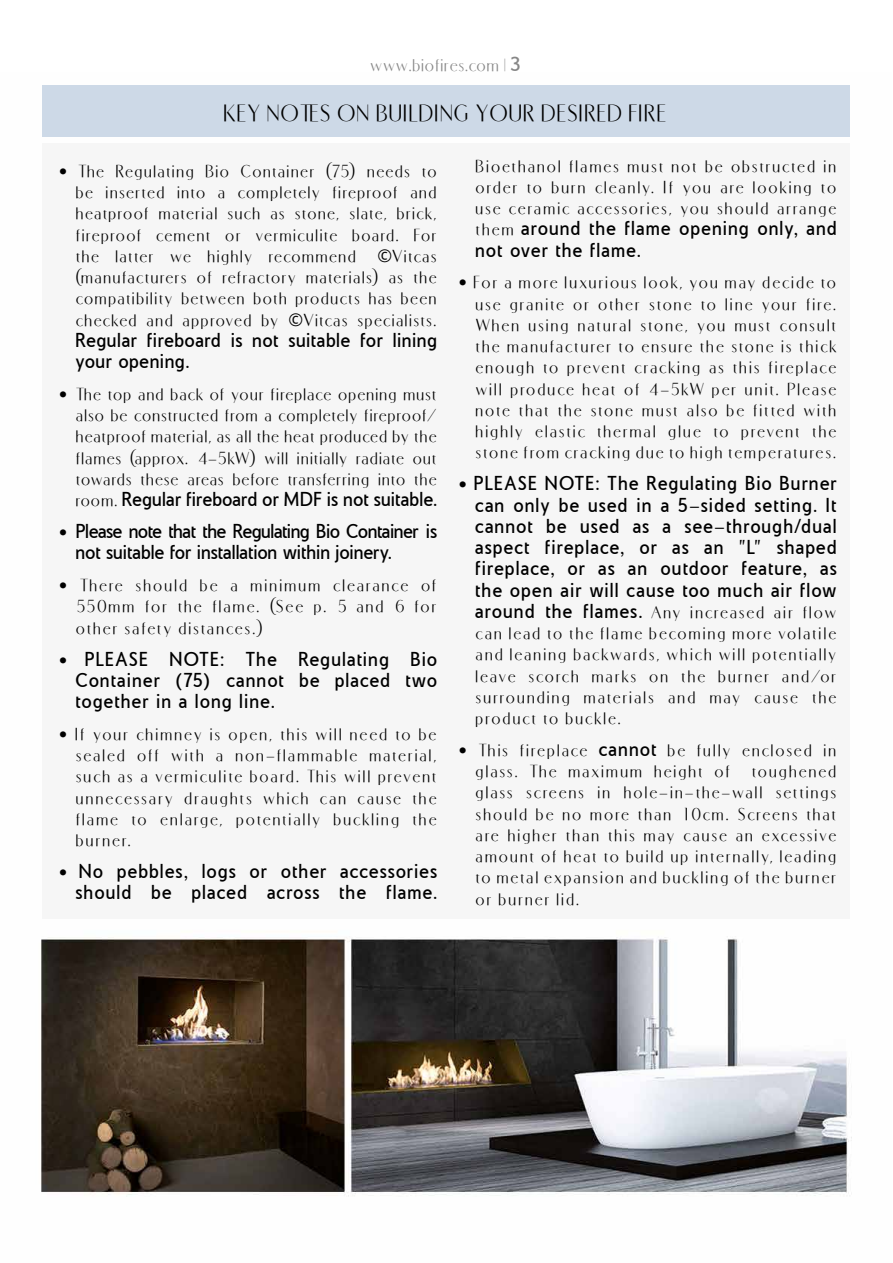
<style>
.page{position:relative;width:893px;height:1263px;background:#fff}
.page>*{position:absolute;margin:0;border:0;box-sizing:border-box;transform-origin:0 0}
.t1{font:24px "COM4 t Fine";color:#000}
.t2{font:18px "COM4 t Fine";color:#878787}
.t3{font:17.7px/21.3px "COM4 t Fine";letter-spacing:.065em;color:#000;text-align:justify}
.t4{font:500 17.7px/21.3px "COM4 t Sans";letter-spacing:.045em;color:#000}
.t5{font:500 17.7px/21.3px "COM4 t Sans";letter-spacing:-.015em;color:#000}
.t6{font:500 17.7px "COM4 t Sans";letter-spacing:.015em;color:#000}
.s1{font-family:"COM4 t Sans";font-weight:500}
.s2{font-family:"Dax Pro";font-weight:900;font-stretch:condensed}
.s3{font-family:"Open Sans"}
.s4{font-family:"COM4 t Fine";font-weight:400}
</style>
<div class="page">
<img style="left:41px;top:85px;width:811px;height:1112px">
<div style="left:43px;top:143px;width:807px;height:775px;background:#f6f6f6"></div>
<div style="left:43px;top:85px;width:807px;height:51px;background:#cdd9e7"></div>
<p class="t2" style="left:371px;top:56px;width:153px">www.biofires.com | <span class="s1">3</span></p>
<h1 class="t1" style="left:225px;top:101px;width:445px">KEY NOTES ON BUILDING YOUR DESIRED FIRE</h1>
<p class="t3" style="left:77px;top:160px;width:363px;text-indent:-17px"><span class="s2">•</span> The Regulating Bio Container (75) needs to be inserted into a completely fireproof and heatproof material such as stone, slate, brick, fireproof cement or vermiculite board. For the latter we highly recommend <span class="s3">©</span>Vitcas (manufacturers of refractory materials) as the compatibility between both products has been checked and approved by <span class="s3">©</span>Vitcas specialists.</p>
<p class="t4" style="left:77px;top:331px;width:363px">Regular fireboard is not suitable for lining your opening.</p>
<p class="t3" style="left:77px;top:383px;width:363px;text-indent:-17px"><span class="s2">•</span> The top and back of your fireplace opening must also be constructed from a completely fireproof/ heatproof material, as all the heat produced by the flames (approx. 4-5kW) will initially radiate out towards these areas before transferring into the</p>
<p class="t6" style="left:77px;top:492px;width:363px"><span class="s4">room.</span> Regular fireboard or MDF is not suitable.</p>
<p class="t5" style="left:77px;top:522px;width:363px;text-indent:-17px"><span class="s2">•</span> Please note that the Regulating Bio Container is not suitable for installation within joinery.</p>
<p class="t3" style="left:77px;top:575px;width:363px;text-indent:-17px"><span class="s2">•</span> There should be a minimum clearance of 550mm for the flame. (See p. 5 and 6 for other safety distances.)</p>
<p class="t4" style="left:77px;top:650px;width:363px;text-align:justify;text-indent:-17px"><span class="s2">•</span> PLEASE NOTE: The Regulating Bio Container (75) cannot be placed two together in a long line.</p>
<p class="t3" style="left:77px;top:723px;width:363px;text-indent:-17px"><span class="s2">•</span> If your chimney is open, this will need to be sealed off with a non-flammable material, such as a vermiculite board. This will prevent unnecessary draughts which can cause the flame to enlarge, potentially buckling the burner.</p>
<p class="t4" style="left:59px;top:862px;width:380px;text-align:right"><span class="s2">•</span> No pebbles, logs or other accessories should be placed across the flame.</p>
<p class="t3" style="left:476px;top:155px;width:363px">Bioethanol flames must not be obstructed in order to burn cleanly. If you are looking to use ceramic accessories, you should arrange</p>
<p class="t4" style="left:476px;top:219px;width:363px"><span class="s4">them</span> around the flame opening only, and not over the flame.</p>
<p class="t3" style="left:476px;top:272px;width:363px;text-indent:-17px"><span class="s2">•</span> For a more luxurious look, you may decide to use granite or other stone to line your fire.<br>When using natural stone, you must consult the manufacturer to ensure the stone is thick enough to prevent cracking as this fireplace will produce heat of 4-5kW per unit. Please note that the stone must also be fitted with highly elastic thermal glue to prevent the stone from cracking due to high temperatures.</p>
<p class="t4" style="left:476px;top:474px;width:363px;text-align:justify;text-indent:-17px"><span class="s2">•</span> PLEASE NOTE: The Regulating Bio Burner can only be used in a 5-sided setting. It cannot be used as a see-through/dual aspect fireplace, or as an "L" shaped fireplace, or as an outdoor feature, as the open air will cause too much air flow</p>
<p class="t3" style="left:476px;top:601px;width:363px"><span class="s1">around the flames.</span> Any increased air flow can lead to the flame becoming more volatile and leaning backwards, which will potentially leave scorch marks on the burner and/or surrounding materials and may cause the product to buckle.</p>
<p class="t3" style="left:476px;top:739px;width:363px;text-indent:-17px"><span class="s2">•</span> This fireplace <span class="s1">cannot</span> be fully enclosed in glass. The maximum height of toughened glass screens in hole-in-the-wall settings should be no more than 10cm. Screens that are higher than this may cause an excessive amount of heat to build up internally, leading to metal expansion and buckling of the burner or burner lid.</p>
</div>
